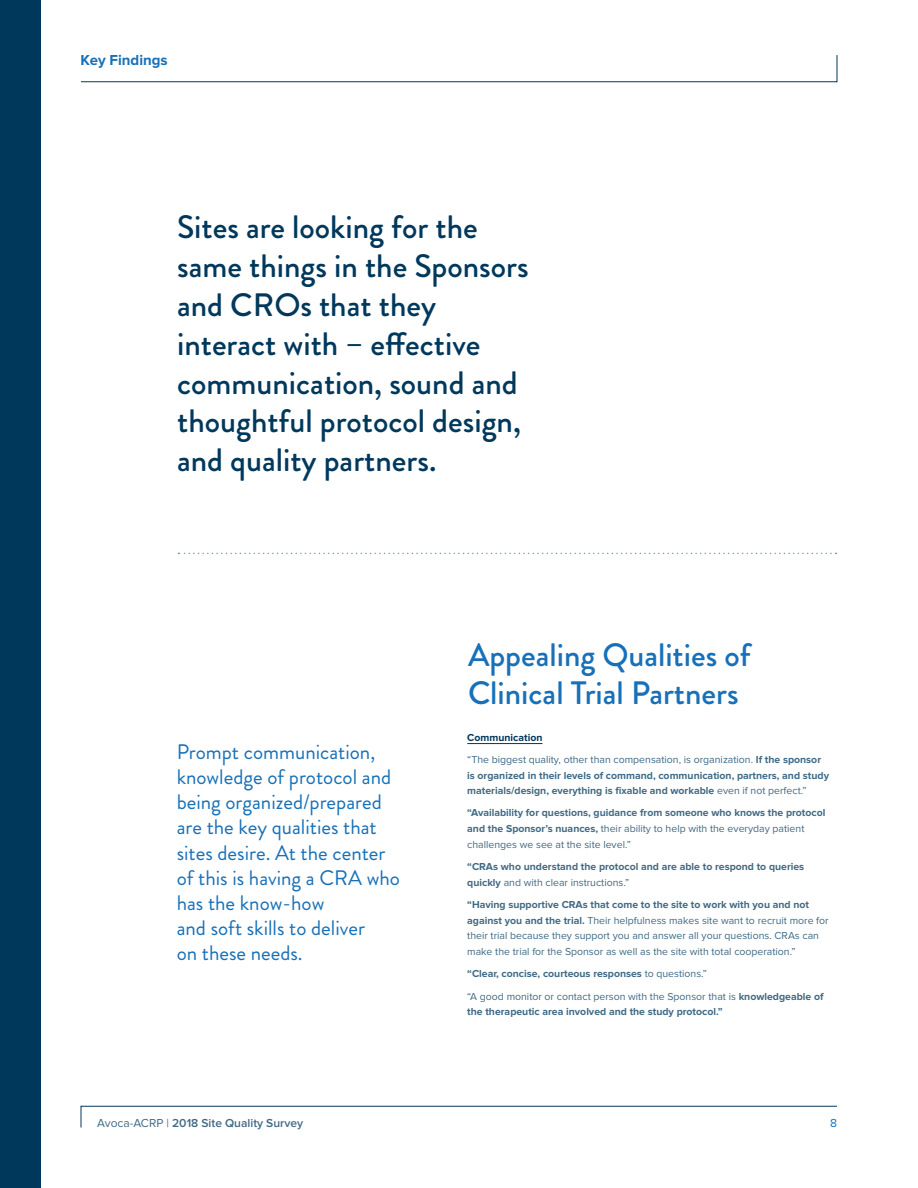
<style>
.page{position:relative;width:918px;height:1188px;background:#fff}
.page>*{position:absolute;margin:0;border:0;box-sizing:border-box;transform-origin:0 0}
.t1{font:500 32.4px/38.8px "Brandon Grotesque";color:#00385c}
.t2{font:500 32.4px/38.8px "Brandon Grotesque";color:#1770b8}
.t3{font:21px/25.2px "Brandon Grotesque";color:#1770b8}
.t4{font:700 15px "Proxima Nova";color:#1770b8}
.t5{font:600 12px "Proxima Nova";color:#406a85}
.t6{font:12px "Proxima Nova";color:#1770b8}
.t7{font:10.5px/15.6px "Proxima Nova";color:#406a85}
.t8{font:700 10.5px/15.6px "Proxima Nova";color:#406a85}
.s1{font-weight:700;color:#00385c}
.s2{font-weight:700}
.s3{font-weight:400}
</style>
<div class="page">
<svg style="left:81px;top:55px;width:757px;height:27px"></svg>
<svg style="left:80px;top:1106px;width:757px;height:22px"></svg>
<div style="left:0;top:0;width:40px;height:1188px;background:#00385c"></div>
<hr style="left:467px;top:743px;width:76px;height:1px;background:#00385c">
<svg style="left:178px;top:553px;width:659px;height:1px"></svg>
<h3 class="t4" style="left:81px;top:54px;width:89px">Key Findings</h3>
<h1 class="t1" style="left:177px;top:208px;width:353px">Sites are looking for the same things in the Sponsors and CROs that they interact with – effective communication, sound and thoughtful protocol design, and quality partners.</h1>
<h1 class="t2" style="left:468px;top:635px;width:284px">Appealing Qualities of<br>Clinical Trial Partners</h1>
<h2 class="t3" style="left:177px;top:739px;width:225px">Prompt communication, knowledge of protocol and being organized/prepared are the key qualities that sites desire. At the center of this is having a CRA who has the know-how<br>and soft skills to deliver<br>on these needs.</h2>
<p class="t7" style="left:467px;top:726px;width:355px;line-height:22.4px"><span class="s1">Communication<br></span>“The biggest quality, other than compensation, is organization. <span class="s2">If the sponsor</span></p>
<p class="t8" style="left:467px;top:768px;width:363px">is organized in their levels of command, communication, partners, and study materials/design, everything is fixable and workable <span class="s3">even if not perfect.”</span></p>
<p class="t8" style="left:467px;top:806px;width:360px">“Availability for questions, guidance from someone who knows the protocol and the Sponsor’s nuances, <span class="s3">their ability to help with the everyday patient challenges we see at the site level.”</span></p>
<p class="t8" style="left:467px;top:859px;width:339px">“CRAs who understand the protocol and are able to respond to queries quickly <span class="s3">and with clear instructions.”</span></p>
<p class="t7" style="left:467px;top:897px;width:363px"><span class="s2">“Having supportive CRAs that come to the site to work with you and not against you and the trial.</span> Their helpfulness makes site want to recruit more for their trial because they support you and answer all your questions. CRAs can make the trial for the Sponsor as well as the site with total cooperation.”</p>
<p class="t7" style="left:467px;top:963px;width:358px;line-height:22.4px"><span class="s2">“Clear, concise, courteous responses</span> to questions.”<br>“A good monitor or contact person with the Sponsor that is <span class="s2">knowledgeable of</span></p>
<p class="t8" style="left:467px;top:1004px;width:257px">the therapeutic area involved and the study protocol.”</p>
<p class="t5" style="left:97px;top:1117px;width:207px"><span class="s3">Avoca-ACRP |</span> 2018 Site Quality Survey</p>
<p class="t6" style="left:830px;top:1117px;width:8px">8</p>
</div>
